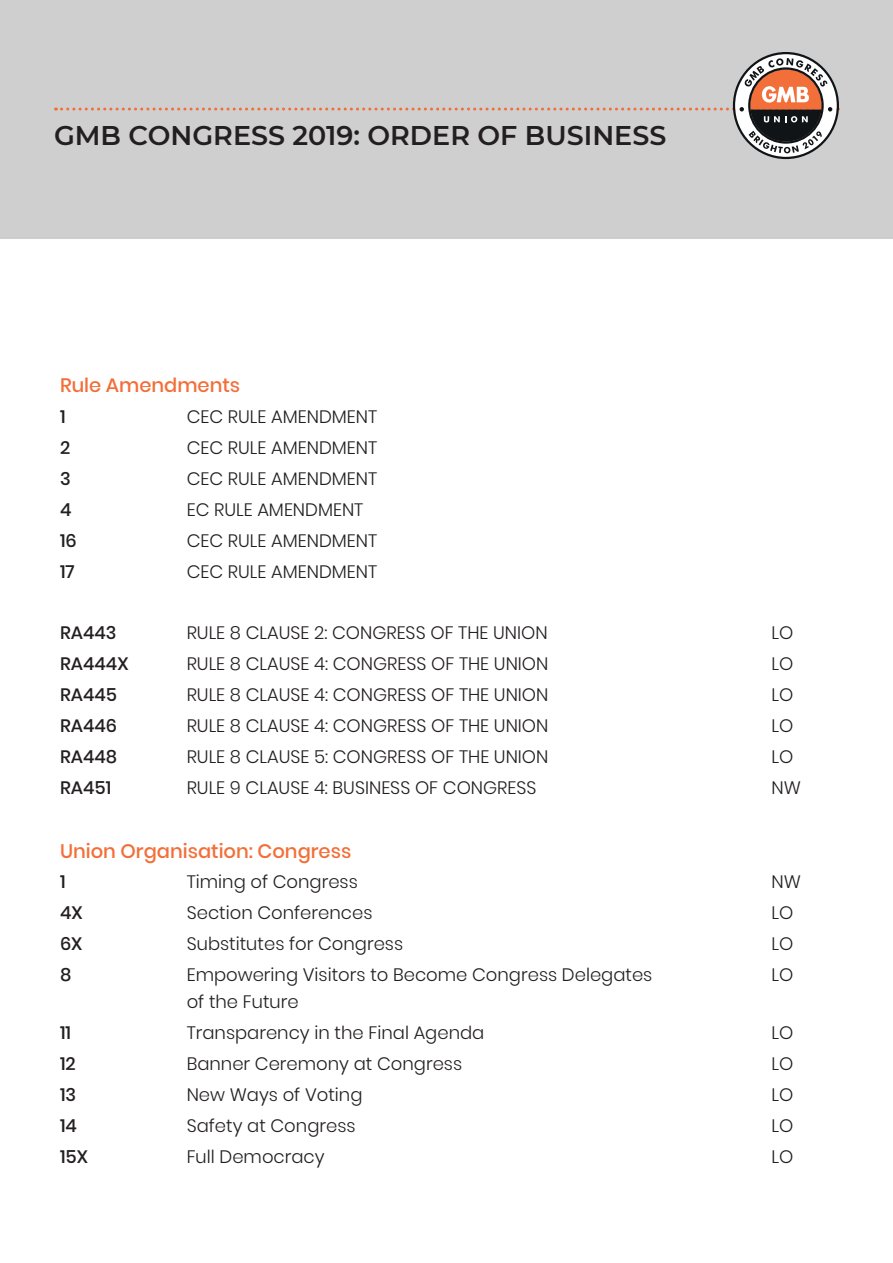
<style>
.page{position:relative;width:893px;height:1263px;background:#fff}
.page>*{position:absolute;margin:0;border:0;box-sizing:border-box;transform-origin:0 0}
.t1{font:600 27px "Montserrat";color:#231f20}
.heading{font:500 19.5px "Poppins";color:#f26f39}
.t2{font:300 18px/27px "Poppins";color:#231f20}
.t3{font:500 18px "Poppins";color:#231f20}
</style>
<div class="page">
<div style="left:0;top:0;width:893px;height:239px;background:#cfcfcf"></div>
<svg style="left:56px;top:52px;width:783px;height:107px;background:#cac6c4"></svg>
<p class="t1" style="left:54px;top:116px;width:614px">GMB CONGRESS 2019: ORDER OF BUSINESS</p>
<p class="heading" style="left:60px;top:374px;width:182px">Rule Amendments</p>
<p class="t3" style="left:60px;top:406px;width:7px">1</p>
<p class="t2" style="left:187px;top:403px;width:192px">CEC RULE AMENDMENT</p>
<p class="t3" style="left:60px;top:437px;width:12px">2</p>
<p class="t2" style="left:187px;top:434px;width:192px">CEC RULE AMENDMENT</p>
<p class="t3" style="left:60px;top:468px;width:12px">3</p>
<p class="t2" style="left:187px;top:465px;width:192px">CEC RULE AMENDMENT</p>
<p class="t3" style="left:60px;top:499px;width:13px">4</p>
<p class="t2" style="left:187px;top:496px;width:178px">EC RULE AMENDMENT</p>
<p class="t3" style="left:60px;top:530px;width:18px">16</p>
<p class="t2" style="left:187px;top:527px;width:192px">CEC RULE AMENDMENT</p>
<p class="t3" style="left:60px;top:561px;width:16px">17</p>
<p class="t2" style="left:187px;top:558px;width:192px">CEC RULE AMENDMENT</p>
<p class="t3" style="left:60px;top:623px;width:58px">RA443</p>
<p class="t2" style="left:187px;top:620px;width:362px">RULE 8 CLAUSE 2: CONGRESS OF THE UNION</p>
<p class="t2" style="left:771px;top:620px;width:23px">LO</p>
<p class="t3" style="left:60px;top:654px;width:70px">RA444X</p>
<p class="t2" style="left:187px;top:651px;width:363px">RULE 8 CLAUSE 4: CONGRESS OF THE UNION</p>
<p class="t2" style="left:771px;top:651px;width:23px">LO</p>
<p class="t3" style="left:60px;top:684px;width:59px">RA445</p>
<p class="t2" style="left:187px;top:681px;width:363px">RULE 8 CLAUSE 4: CONGRESS OF THE UNION</p>
<p class="t2" style="left:771px;top:681px;width:23px">LO</p>
<p class="t3" style="left:60px;top:716px;width:59px">RA446</p>
<p class="t2" style="left:187px;top:713px;width:363px">RULE 8 CLAUSE 4: CONGRESS OF THE UNION</p>
<p class="t2" style="left:771px;top:713px;width:23px">LO</p>
<p class="t3" style="left:60px;top:746px;width:59px">RA448</p>
<p class="t2" style="left:187px;top:743px;width:363px">RULE 8 CLAUSE 5: CONGRESS OF THE UNION</p>
<p class="t2" style="left:771px;top:743px;width:23px">LO</p>
<p class="t3" style="left:60px;top:777px;width:53px">RA451</p>
<p class="t2" style="left:187px;top:774px;width:351px">RULE 9 CLAUSE 4: BUSINESS OF CONGRESS</p>
<p class="t2" style="left:771px;top:774px;width:31px">NW</p>
<p class="heading" style="left:60px;top:839px;width:293px">Union Organisation: Congress</p>
<p class="t3" style="left:60px;top:872px;width:7px">1</p>
<p class="t2" style="left:187px;top:869px;width:173px">Timing of Congress</p>
<p class="t2" style="left:771px;top:869px;width:31px">NW</p>
<p class="t3" style="left:60px;top:903px;width:24px">4X</p>
<p class="t2" style="left:187px;top:900px;width:187px">Section Conferences</p>
<p class="t2" style="left:771px;top:900px;width:23px">LO</p>
<p class="t3" style="left:60px;top:933px;width:24px">6X</p>
<p class="t2" style="left:187px;top:930px;width:218px">Substitutes for Congress</p>
<p class="t2" style="left:771px;top:930px;width:23px">LO</p>
<p class="t3" style="left:60px;top:964px;width:13px">8</p>
<p class="t2" style="left:187px;top:961px;width:467px">Empowering Visitors to Become Congress Delegates of the Future</p>
<p class="t2" style="left:771px;top:961px;width:23px">LO</p>
<p class="t3" style="left:60px;top:1022px;width:13px">11</p>
<p class="t2" style="left:187px;top:1019px;width:299px">Transparency in the Final Agenda</p>
<p class="t2" style="left:771px;top:1019px;width:23px">LO</p>
<p class="t3" style="left:60px;top:1053px;width:17px">12</p>
<p class="t2" style="left:187px;top:1050px;width:277px">Banner Ceremony at Congress</p>
<p class="t2" style="left:771px;top:1050px;width:23px">LO</p>
<p class="t3" style="left:60px;top:1084px;width:18px">13</p>
<p class="t2" style="left:187px;top:1081px;width:177px">New Ways of Voting</p>
<p class="t2" style="left:771px;top:1081px;width:23px">LO</p>
<p class="t3" style="left:60px;top:1115px;width:18px">14</p>
<p class="t2" style="left:187px;top:1112px;width:170px">Safety at Congress</p>
<p class="t2" style="left:771px;top:1112px;width:23px">LO</p>
<p class="t3" style="left:60px;top:1146px;width:29px">15X</p>
<p class="t2" style="left:187px;top:1143px;width:139px">Full Democracy</p>
<p class="t2" style="left:771px;top:1143px;width:23px">LO</p>
</div>
